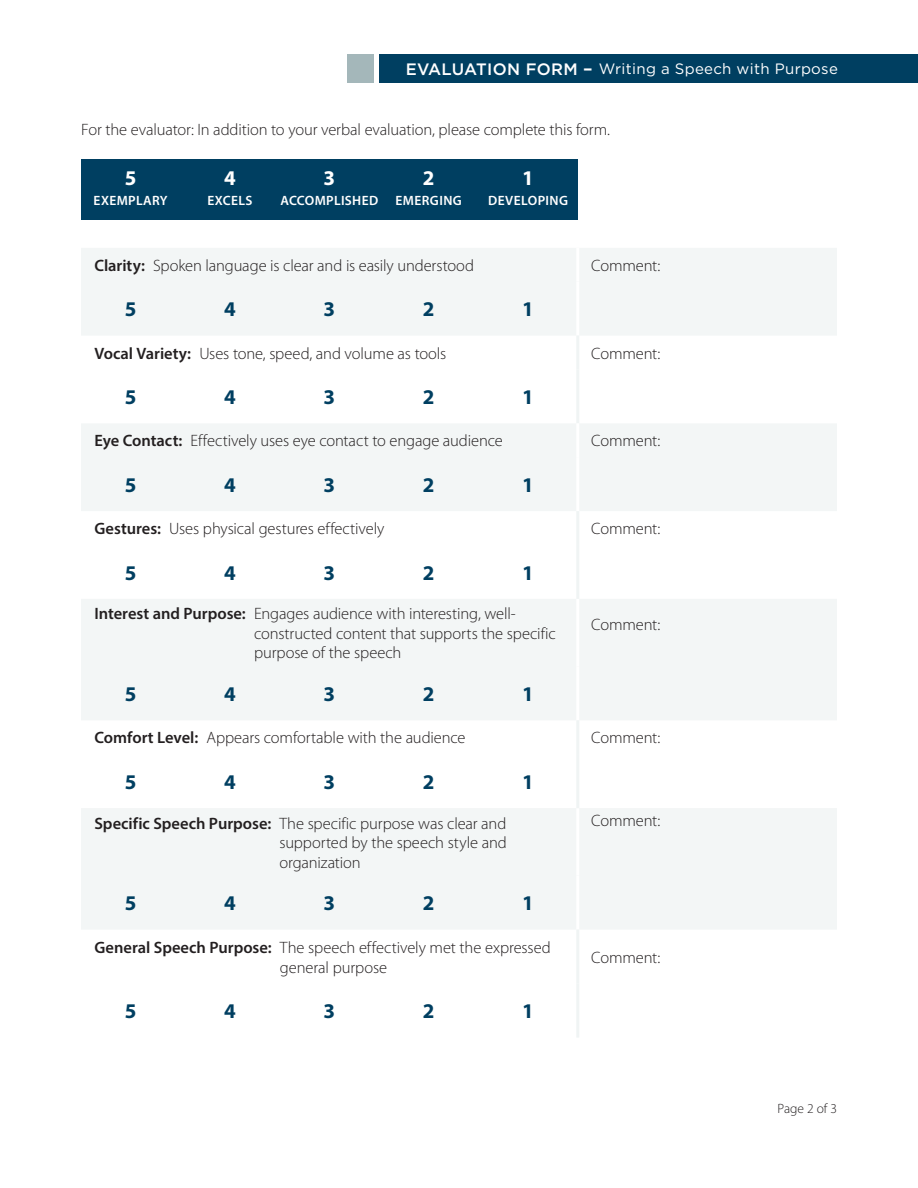
<style>
.page{position:relative;width:918px;height:1188px;background:#fff}
.page>*{position:absolute;margin:0;border:0;box-sizing:border-box;transform-origin:0 0}
.t1{font:700 21px "Myriad Pro";color:#003f61}
.t2{font:700 21px "Myriad Pro";color:#fff}
.t3{font:300 16.5px/19.5px "Myriad Pro";letter-spacing:-.01em;color:#231f20}
.t4{font:15px "Gotham";letter-spacing:.02em;color:#fff}
.t5{font:600 13.5px "Myriad Pro";letter-spacing:.03em;color:#fff}
.t6{font:300 13.5px "Myriad Pro";letter-spacing:.005em;color:#231f20}
.s1{font-weight:500;font-size:16.5px}
.s2{font-weight:500;font-size:18px}
.s3{font-weight:600}
</style>
<div class="page">
<div style="left:347px;top:54px;width:27px;height:28px;background:#a4b7ba"></div>
<div style="left:379px;top:54px;width:539px;height:28px;background:#003f61"></div>
<div style="left:81px;top:159px;width:497px;height:61px;background:#003f61"></div>
<svg style="left:81px;top:248px;width:756px;height:681px;fill:#f3f6f6"></svg>
<hr style="left:576px;top:248px;width:3px;height:34px;background:#fff">
<hr style="left:576px;top:282px;width:3px;height:54px;background:#fff">
<hr style="left:576px;top:336px;width:3px;height:33px;background:#f0f4f4">
<hr style="left:576px;top:369px;width:3px;height:54px;background:#f0f4f4">
<hr style="left:576px;top:423px;width:3px;height:34px;background:#fff">
<hr style="left:576px;top:457px;width:3px;height:54px;background:#fff">
<hr style="left:576px;top:599px;width:3px;height:67px;background:#fff">
<hr style="left:576px;top:666px;width:3px;height:54px;background:#fff">
<hr style="left:576px;top:808px;width:3px;height:68px;background:#fff">
<hr style="left:576px;top:876px;width:3px;height:54px;background:#fff">
<hr style="left:576px;top:511px;width:3px;height:34px;background:#f0f4f4">
<hr style="left:576px;top:545px;width:3px;height:54px;background:#f0f4f4">
<hr style="left:576px;top:720px;width:3px;height:34px;background:#f0f4f4">
<hr style="left:576px;top:754px;width:3px;height:54px;background:#f0f4f4">
<hr style="left:576px;top:930px;width:3px;height:54px;background:#f0f4f4">
<hr style="left:576px;top:984px;width:3px;height:54px;background:#f0f4f4">
<p class="t4" style="left:406px;top:59px;width:434px"><span class="s1">EVALUATION FORM</span> <span class="s2">–</span> Writing a Speech with Purpose</p>
<p class="t3" style="left:81px;top:121px;width:531px">For the evaluator: In addition to your verbal evaluation, please complete this form.</p>
<p class="t2" style="left:125px;top:165px;width:13px">5</p>
<p class="t5" style="left:94px;top:192px;width:76px">EXEMPLARY</p>
<p class="t2" style="left:324px;top:165px;width:13px">3</p>
<p class="t5" style="left:280px;top:192px;width:99px">ACCOMPLISHED</p>
<p class="t2" style="left:423px;top:165px;width:13px">2</p>
<p class="t5" style="left:396px;top:192px;width:68px">EMERGING</p>
<p class="t2" style="left:224px;top:165px;width:13px">4</p>
<p class="t5" style="left:207px;top:192px;width:47px">EXCELS</p>
<p class="t2" style="left:522px;top:165px;width:13px">1</p>
<p class="t5" style="left:488px;top:192px;width:81px">DEVELOPING</p>
<p class="t3" style="left:94px;top:256px;width:381px"><span class="s3">Clarity:</span> Spoken language is clear and is easily understood</p>
<p class="t3" style="left:591px;top:256px;width:70px">Comment:</p>
<p class="t1" style="left:125px;top:296px;width:13px">5</p>
<p class="t1" style="left:224px;top:296px;width:13px">4</p>
<p class="t1" style="left:324px;top:296px;width:13px">3</p>
<p class="t1" style="left:423px;top:296px;width:13px">2</p>
<p class="t1" style="left:522px;top:296px;width:13px">1</p>
<p class="t3" style="left:94px;top:344px;width:353px"><span class="s3">Vocal Variety:</span> Uses tone, speed, and volume as tools</p>
<p class="t3" style="left:591px;top:344px;width:70px">Comment:</p>
<p class="t1" style="left:125px;top:383px;width:13px">5</p>
<p class="t1" style="left:224px;top:383px;width:13px">4</p>
<p class="t1" style="left:324px;top:383px;width:13px">3</p>
<p class="t1" style="left:423px;top:383px;width:13px">2</p>
<p class="t1" style="left:522px;top:383px;width:13px">1</p>
<p class="t3" style="left:94px;top:431px;width:410px"><span class="s3">Eye Contact:</span> Effectively uses eye contact to engage audience</p>
<p class="t3" style="left:591px;top:431px;width:70px">Comment:</p>
<p class="t1" style="left:125px;top:471px;width:13px">5</p>
<p class="t1" style="left:224px;top:471px;width:13px">4</p>
<p class="t1" style="left:324px;top:471px;width:13px">3</p>
<p class="t1" style="left:423px;top:471px;width:13px">2</p>
<p class="t1" style="left:522px;top:471px;width:13px">1</p>
<p class="t3" style="left:94px;top:519px;width:291px"><span class="s3">Gestures:</span> Uses physical gestures effectively</p>
<p class="t3" style="left:591px;top:519px;width:70px">Comment:</p>
<p class="t1" style="left:125px;top:559px;width:13px">5</p>
<p class="t1" style="left:224px;top:559px;width:13px">4</p>
<p class="t1" style="left:324px;top:559px;width:13px">3</p>
<p class="t1" style="left:423px;top:559px;width:13px">2</p>
<p class="t1" style="left:522px;top:559px;width:13px">1</p>
<p class="t3" style="left:254px;top:604px;width:303px;text-indent:-160px"><span class="s3">Interest and Purpose:</span> Engages audience with interesting, well&shy;constructed content that supports the specific purpose of the speech</p>
<p class="t3" style="left:591px;top:615px;width:70px">Comment:</p>
<p class="t1" style="left:125px;top:680px;width:13px">5</p>
<p class="t1" style="left:224px;top:680px;width:13px">4</p>
<p class="t1" style="left:324px;top:680px;width:13px">3</p>
<p class="t1" style="left:423px;top:680px;width:13px">2</p>
<p class="t1" style="left:522px;top:680px;width:13px">1</p>
<p class="t3" style="left:94px;top:728px;width:372px"><span class="s3">Comfort Level:</span> Appears comfortable with the audience</p>
<p class="t3" style="left:591px;top:728px;width:70px">Comment:</p>
<p class="t1" style="left:125px;top:768px;width:13px">5</p>
<p class="t1" style="left:224px;top:768px;width:13px">4</p>
<p class="t1" style="left:324px;top:768px;width:13px">3</p>
<p class="t1" style="left:423px;top:768px;width:13px">2</p>
<p class="t1" style="left:522px;top:768px;width:13px">1</p>
<p class="t3" style="left:279px;top:814px;width:229px;text-align:justify;text-indent:-185px"><span class="s3">Specific Speech Purpose:</span> The specific purpose was clear and supported by the speech style and organization</p>
<p class="t3" style="left:591px;top:812px;width:70px">Comment:</p>
<p class="t1" style="left:125px;top:890px;width:13px">5</p>
<p class="t1" style="left:224px;top:890px;width:13px">4</p>
<p class="t1" style="left:324px;top:890px;width:13px">3</p>
<p class="t1" style="left:423px;top:890px;width:13px">2</p>
<p class="t1" style="left:522px;top:890px;width:13px">1</p>
<p class="t3" style="left:280px;top:938px;width:272px;text-indent:-185px"><span class="s3">General Speech Purpose:</span> The speech effectively met the expressed general purpose</p>
<p class="t3" style="left:591px;top:948px;width:70px">Comment:</p>
<p class="t1" style="left:125px;top:998px;width:13px">5</p>
<p class="t1" style="left:224px;top:998px;width:13px">4</p>
<p class="t1" style="left:324px;top:998px;width:13px">3</p>
<p class="t1" style="left:423px;top:998px;width:13px">2</p>
<p class="t1" style="left:522px;top:998px;width:13px">1</p>
<p class="t6" style="left:777px;top:1101px;width:61px">Page 2 of 3</p>
</div>
